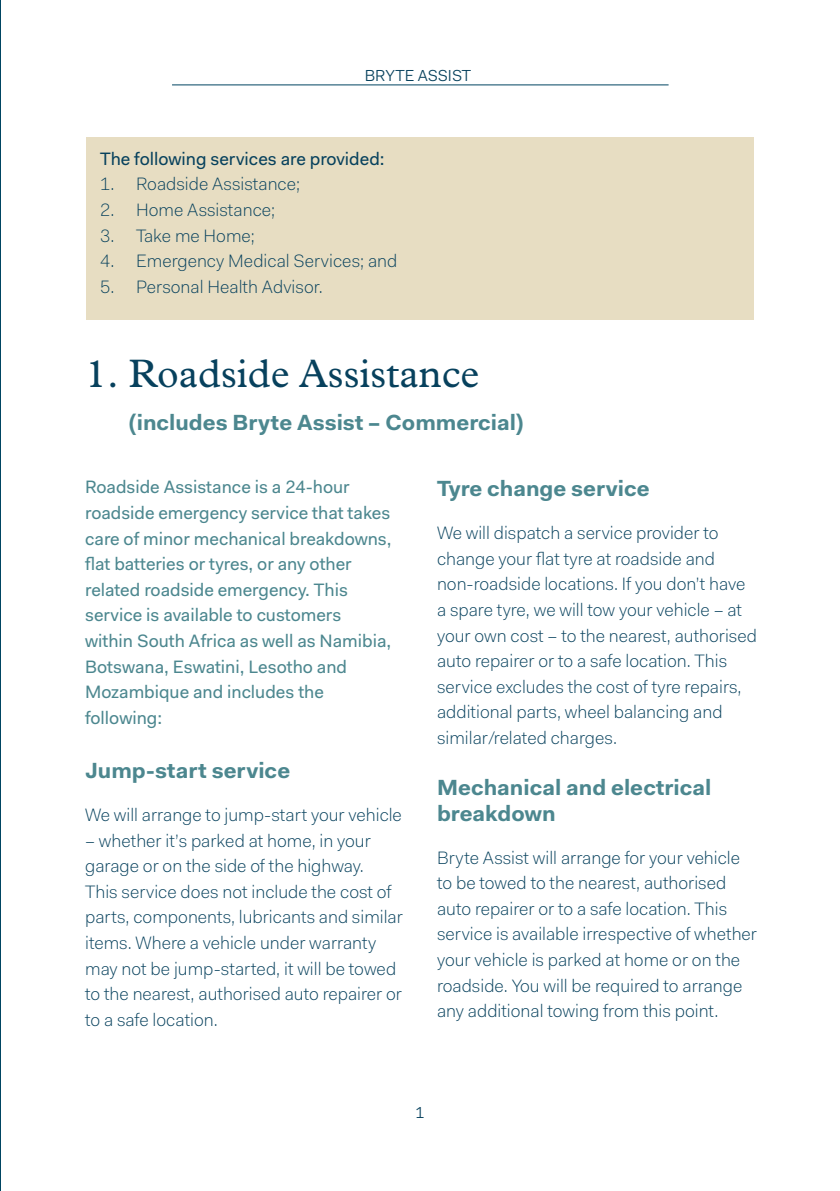
<style>
.page{position:relative;width:840px;height:1191px;background:#fff}
.page>*{position:absolute;margin:0;border:0;box-sizing:border-box;transform-origin:0 0}
.t1{font:40px "Plantin";color:#07415d}
.t2{font:700 22px/25.6px "Fakt Pro";color:#4c878f}
.t3{font:300 18px/25.6px "Fakt Pro";color:#07415d}
.t4{font:18px/25.6px "Fakt Pro";color:#4c878f}
.t5{font:18px "Fakt Pro";color:#07415d}
.t6{font:16px "Fakt Pro Blond";color:#07415d}
</style>
<div class="page">
<hr style="left:172px;top:85px;width:496px;height:1px;background:#004562">
<hr style="left:0;top:0;width:1px;height:1191px;background:#004562">
<div style="left:86px;top:137px;width:667px;height:183px;background:#e7ddc2"></div>
<p class="t6" style="left:364px;top:65px;width:108px">BRYTE ASSIST</p>
<p class="t5" style="left:100px;top:147px;width:286px">The following services are provided:</p>
<p class="t3" style="left:100px;top:171px;width:201px">1. Roadside Assistance;</p>
<p class="t3" style="left:100px;top:197px;width:176px">2. Home Assistance;</p>
<p class="t3" style="left:100px;top:222px;width:156px">3. Take me Home;</p>
<p class="t3" style="left:100px;top:248px;width:298px">4. Emergency Medical Services; and</p>
<p class="t3" style="left:100px;top:274px;width:224px">5. Personal Health Advisor.</p>
<h1 class="t1" style="left:85px;top:351px;width:395px">1. Roadside Assistance</h1>
<p class="t2" style="left:130px;top:410px;width:394px">(includes Bryte Assist – Commercial)</p>
<p class="t4" style="left:85px;top:474px;width:308px">Roadside Assistance is a 24-hour roadside emergency service that takes care of minor mechanical breakdowns, flat batteries or tyres, or any other related roadside emergency. This service is available to customers within South Africa as well as Namibia,<br>Botswana, Eswatini, Lesotho and<br>Mozambique and includes the following:</p>
<p class="t2" style="left:85px;top:757px;width:206px">Jump-start service</p>
<p class="t3" style="left:85px;top:802px;width:318px">We will arrange to jump-start your vehicle</p>
<p class="t3" style="left:85px;top:827px;width:319px">– whether it’s parked at home, in your garage or on the side of the highway.<br>This service does not include the cost of parts, components, lubricants and similar items. Where a vehicle under warranty may not be jump-started, it will be towed to the nearest, authorised auto repairer or to a safe location.</p>
<p class="t2" style="left:437px;top:476px;width:214px">Tyre change service</p>
<p class="t3" style="left:437px;top:520px;width:321px">We will dispatch a service provider to change your flat tyre at roadside and non-roadside locations. If you don’t have a spare tyre, we will tow your vehicle – at your own cost – to the nearest, authorised auto repairer or to a safe location. This service excludes the cost of tyre repairs, additional parts, wheel balancing and similar/related charges.</p>
<p class="t2" style="left:437px;top:774px;width:276px">Mechanical and electrical breakdown</p>
<p class="t3" style="left:437px;top:844px;width:321px">Bryte Assist will arrange for your vehicle to be towed to the nearest, authorised auto repairer or to a safe location. This service is available irrespective of whether your vehicle is parked at home or on the roadside. You will be required to arrange any additional towing from this point.</p>
<p class="t6" style="left:415px;top:1101px;width:11px">1</p>
</div>
